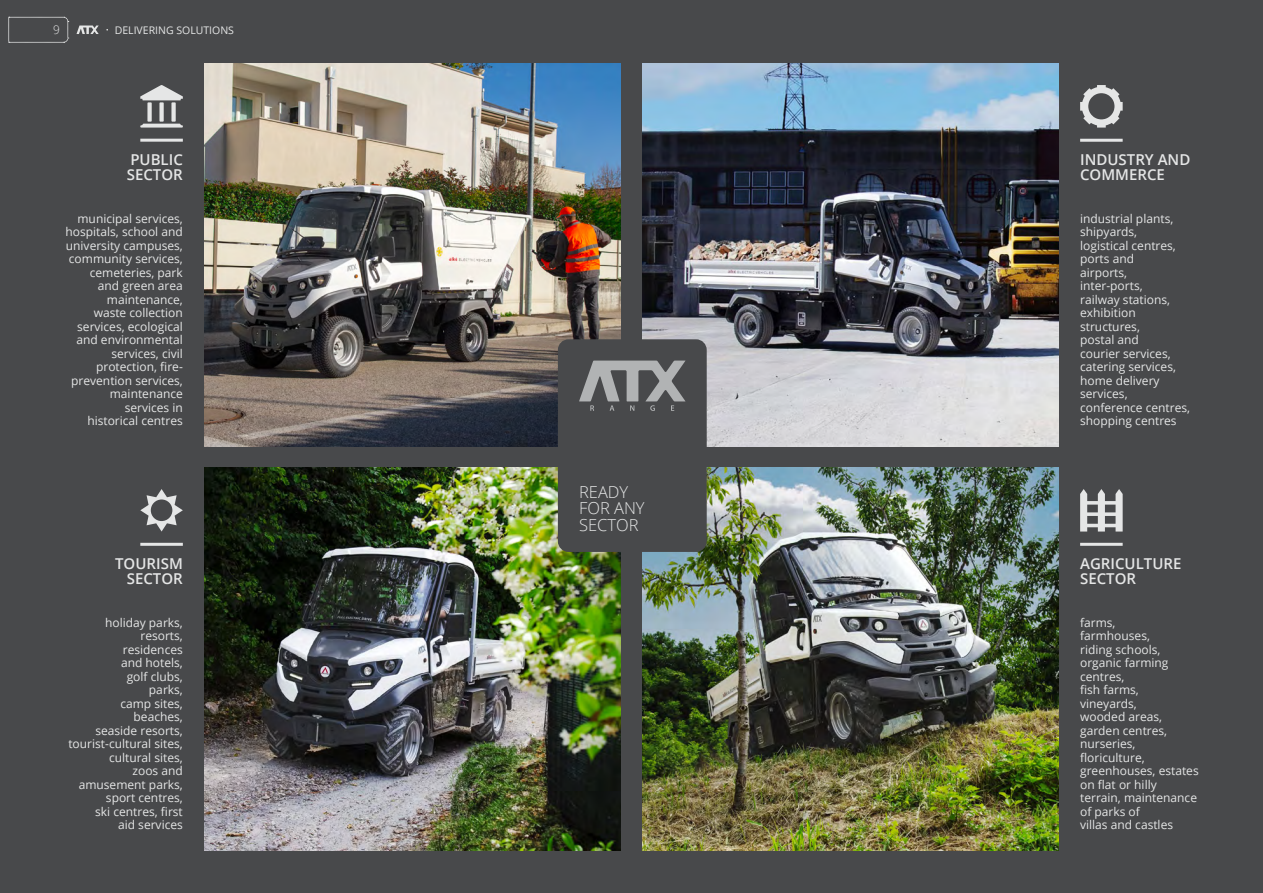
<style>
.page{position:relative;width:1263px;height:893px;background:#48494b}
.page>*{position:absolute;margin:0;border:0;box-sizing:border-box;transform-origin:0 0}
.t1{font:300 16.5px/16.5px "Open Sans";color:#e5e6e6}
.t2{font:600 15px/15px "Open Sans";color:#e5e6e6}
.t3{font:12px/13.5px "Open Sans";color:#e5e6e6;text-align:right}
.t4{font:300 11.85px "Open Sans";color:#e5e6e6}
.t5{font:10.5px "Open Sans";color:#e5e6e6}
</style>
<div class="page">
<hr style="left:0;top:0;width:1px;height:893px;background:#e5e6e6">
<img style="left:204px;top:64px;width:417px;height:382px">
<img style="left:642px;top:64px;width:417px;height:382px">
<img style="left:204px;top:468px;width:417px;height:382px">
<img style="left:642px;top:468px;width:417px;height:382px">
<svg style="left:140px;top:489px;width:43px;height:42px"></svg>
<svg style="left:1080px;top:85px;width:43px;height:43px"></svg>
<svg style="left:140px;top:124px;width:43px;height:4px"></svg>
<div style="left:159px;top:102px;width:5px;height:20px;background:#e5e6e6"></div>
<div style="left:171px;top:102px;width:5px;height:20px;background:#e5e6e6"></div>
<div style="left:147px;top:102px;width:5px;height:20px;background:#e5e6e6"></div>
<svg style="left:140px;top:85px;width:43px;height:15px"></svg>
<div style="left:559px;top:341px;width:146px;height:209px;background:#48494b;border-radius:9px"></div>
<div style="left:558px;top:339px;width:149px;height:213px;border:3px solid #48494b;border-radius:9px"></div>
<svg style="left:579px;top:361px;width:106px;height:50px"></svg>
<svg style="left:1080px;top:489px;width:43px;height:42px"></svg>
<hr style="left:1080px;top:543px;width:43px;height:3px;background:#e5e6e6">
<hr style="left:1080px;top:139px;width:43px;height:3px;background:#e5e6e6">
<hr style="left:140px;top:139px;width:43px;height:3px;background:#e5e6e6">
<hr style="left:140px;top:543px;width:43px;height:3px;background:#e5e6e6">
<svg style="left:8px;top:17px;width:61px;height:26px"></svg>
<svg style="left:77px;top:26px;width:22px;height:8px"></svg>
<p class="t4" style="left:53px;top:22px;width:8px">9</p>
<p class="t5" style="left:115px;top:23px;width:121px">DELIVERING SOLUTIONS</p>
<p class="t2" style="left:127px;top:151px;width:58px">PUBLIC<br>SECTOR</p>
<p class="t2" style="left:1080px;top:151px;width:112px">INDUSTRY AND<br>COMMERCE</p>
<p class="t3" style="left:66px;top:211px;width:119px">municipal services, hospitals, school and university campuses, community services, cemeteries, park and green area maintenance,<br>waste collection services, ecological and environmental services, civil protection, fire&shy;prevention services, maintenance services in<br>historical centres</p>
<p class="t3" style="left:1080px;top:211px;width:112px;text-align:left">industrial plants, shipyards,<br>logistical centres, ports and<br>airports, inter-ports,<br>railway stations, exhibition structures,<br>postal and<br>courier services, catering services, home delivery services, conference centres, shopping centres</p>
<h1 class="t1" style="left:579px;top:483px;width:67px">READY<br>FOR ANY<br>SECTOR</h1>
<p class="t2" style="left:115px;top:555px;width:69px;text-align:right">TOURISM<br>SECTOR</p>
<p class="t2" style="left:1080px;top:555px;width:103px">AGRICULTURE<br>SECTOR</p>
<p class="t3" style="left:68px;top:615px;width:116px">holiday parks, resorts,<br>residences<br>and hotels,<br>golf clubs,<br>parks,<br>camp sites, beaches,<br>seaside resorts, tourist-cultural sites, cultural sites,<br>zoos and amusement parks, sport centres,<br>ski centres, first<br>aid services</p>
<p class="t3" style="left:1080px;top:615px;width:120px;text-align:left">farms,<br>farmhouses,<br>riding schools, organic farming centres,<br>fish farms,<br>vineyards,<br>wooded areas, garden centres, nurseries, floriculture, greenhouses, estates on flat or hilly terrain, maintenance of parks of<br>villas and castles</p>
</div>
